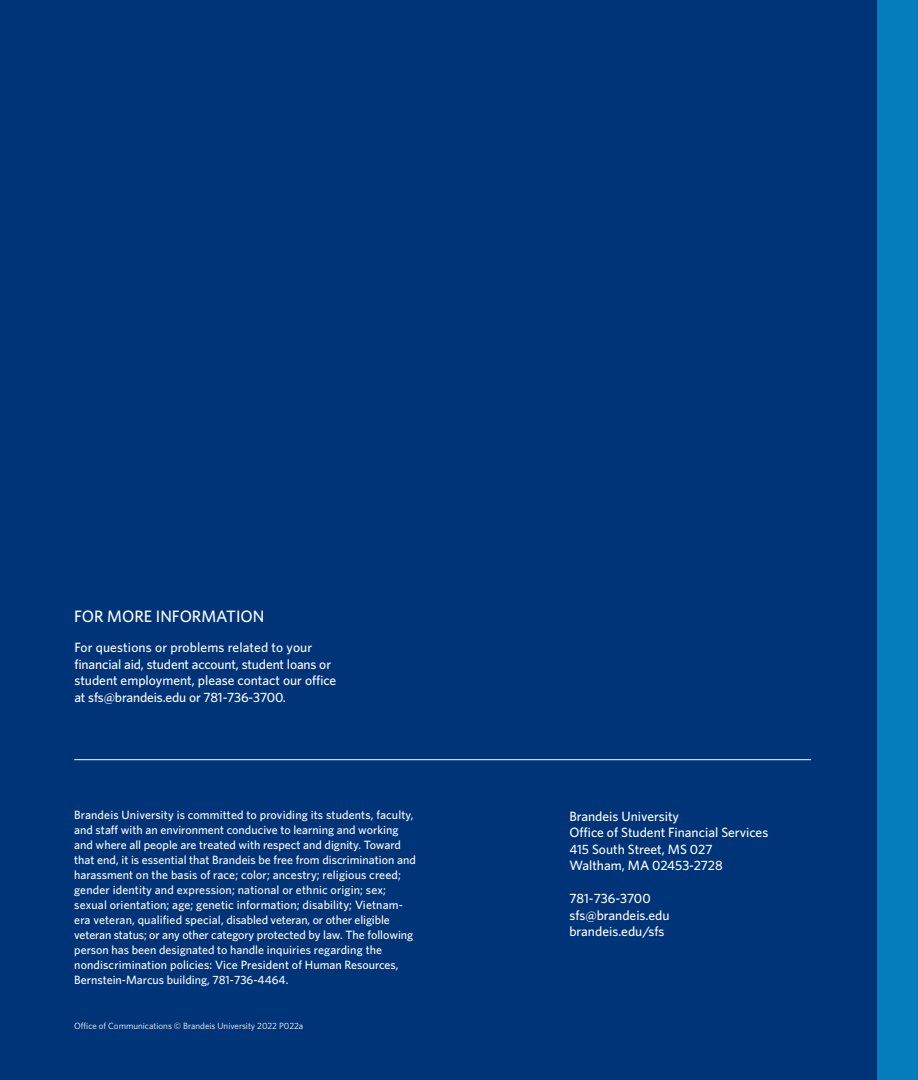
<style>
.page{position:relative;width:918px;height:1080px;background:#003478}
.page>*{position:absolute;margin:0;border:0;box-sizing:border-box;transform-origin:0 0}
.t1{font:500 16.5px "Whitney";color:#fff}
.t2{font:500 13.5px/16.5px "Whitney";color:#fff}
.t3{font:500 12px/15px "Whitney";color:#fff}
.t4{font:9px "Whitney";color:#fff}
</style>
<div class="page">
<hr style="left:74px;top:759px;width:737px;height:1px;background:#fff">
<div style="left:878px;top:0;width:40px;height:1080px;background:#057dbc"></div>
<h2 class="t1" style="left:74px;top:605px;width:192px">FOR MORE INFORMATION</h2>
<p class="t2" style="left:74px;top:639px;width:263px">For questions or problems related to your financial aid, student account, student loans or student employment, please contact our office at sfs@brandeis.edu or 781-736-3700.</p>
<p class="t3" style="left:74px;top:807px;width:343px">Brandeis University is committed to providing its students, faculty, and staff with an environment conducive to learning and working and where all people are treated with respect and dignity. Toward that end, it is essential that Brandeis be free from discrimination and harassment on the basis of race; color; ancestry; religious creed; gender identity and expression; national or ethnic origin; sex; sexual orientation; age; genetic information; disability; Vietnam&shy;era veteran, qualified special, disabled veteran, or other eligible veteran status; or any other category protected by law. The following person has been designated to handle inquiries regarding the nondiscrimination policies: Vice President of Human Resources, Bernstein-Marcus building, 781-736-4464.</p>
<p class="t2" style="left:569px;top:808px;width:111px">Brandeis University</p>
<p class="t2" style="left:569px;top:824px;width:200px">Office of Student Financial Services</p>
<p class="t2" style="left:569px;top:841px;width:145px">415 South Street, MS 027</p>
<p class="t2" style="left:569px;top:857px;width:155px">Waltham, MA 02453-2728</p>
<p class="t2" style="left:569px;top:890px;width:83px">781-736-3700</p>
<p class="t2" style="left:569px;top:907px;width:102px">sfs@brandeis.edu</p>
<p class="t2" style="left:569px;top:923px;width:96px">brandeis.edu/sfs</p>
<p class="t4" style="left:74px;top:1020px;width:231px">Office of Communications © Brandeis University 2022 P022a</p>
</div>
